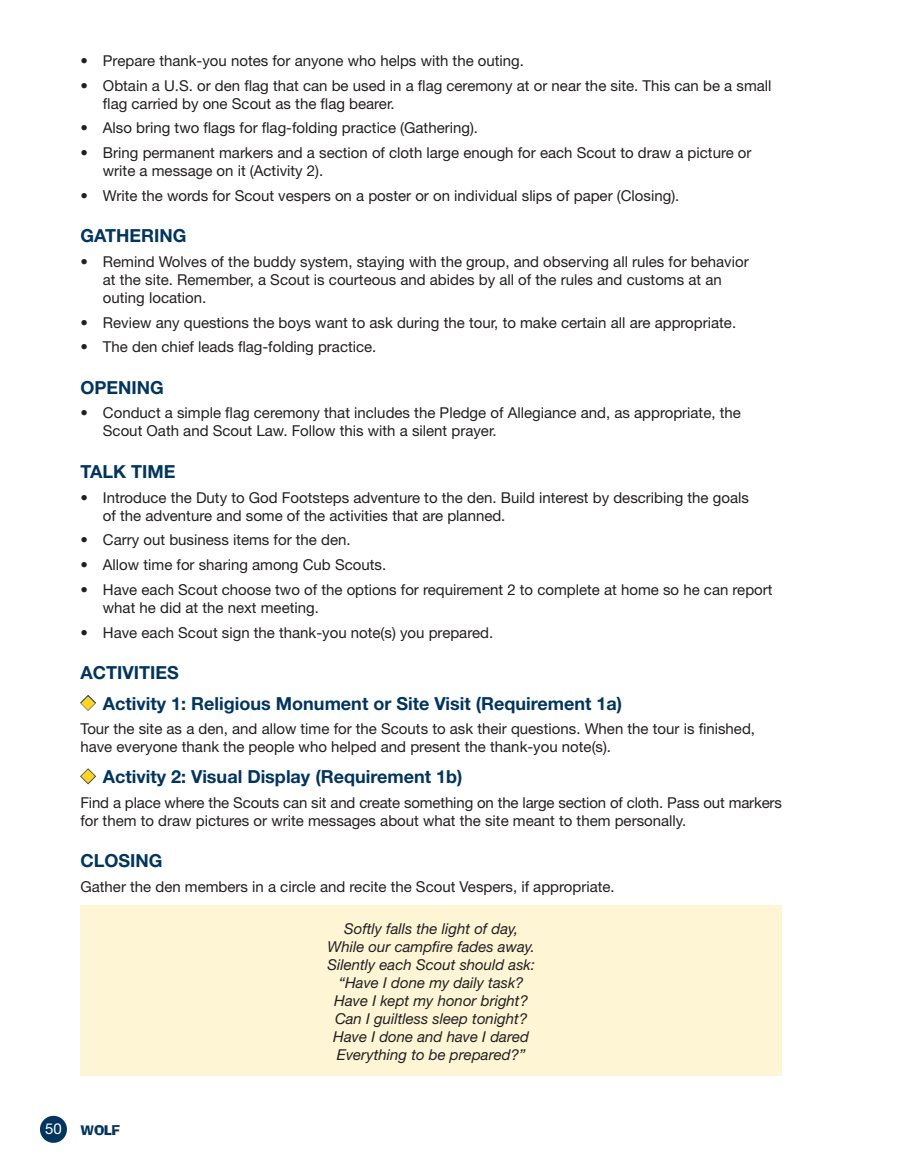
<style>
.page{position:relative;width:905px;height:1175px;background:#fff}
.page>*{position:absolute;margin:0;border:0;box-sizing:border-box;transform-origin:0 0}
.t1{font:700 18px "Helvetica Neue";color:#003560}
.t2{font:15px/18px "Helvetica Neue";color:#231f20}
.t3{font:italic 15px/18px "Helvetica Neue";color:#231f20;text-align:center}
.t4{font:15px "Ad Lib ICG";color:#003560}
.s1{color:#fed41d}
.s2{font-family:"Helvetica Neue";color:#fff}
</style>
<div class="page">
<div style="left:40px;top:1115px;width:27px;height:27px;background:#003560;border-radius:50%"></div>
<svg style="left:80px;top:695px;width:16px;height:16px"></svg>
<svg style="left:80px;top:768px;width:16px;height:17px"></svg>
<div style="left:80px;top:905px;width:702px;height:171px;background:#fef5d5"></div>
<p class="t2" style="left:80px;top:51px;width:445px">• Prepare thank-you notes for anyone who helps with the outing.</p>
<p class="t2" style="left:103px;top:76px;width:670px;text-indent:-22px">• Obtain a U.S. or den flag that can be used in a flag ceremony at or near the site. This can be a small flag carried by one Scout as the flag bearer.</p>
<p class="t2" style="left:80px;top:119px;width:399px">• Also bring two flags for flag-folding practice (Gathering).</p>
<p class="t2" style="left:103px;top:144px;width:650px;text-indent:-22px">• Bring permanent markers and a section of cloth large enough for each Scout to draw a picture or write a message on it (Activity 2).</p>
<p class="t2" style="left:80px;top:186px;width:600px">• Write the words for Scout vespers on a poster or on individual slips of paper (Closing).</p>
<p class="t1" style="left:80px;top:224px;width:107px">GATHERING</p>
<p class="t2" style="left:103px;top:252px;width:647px;text-indent:-22px">• Remind Wolves of the buddy system, staying with the group, and observing all rules for behavior at the site. Remember, a Scout is courteous and abides by all of the rules and customs at an outing location.</p>
<p class="t2" style="left:80px;top:313px;width:657px">• Review any questions the boys want to ask during the tour, to make certain all are appropriate.</p>
<p class="t2" style="left:80px;top:338px;width:297px">• The den chief leads flag-folding practice.</p>
<p class="t1" style="left:80px;top:376px;width:85px">OPENING</p>
<p class="t2" style="left:103px;top:404px;width:639px;text-indent:-22px">• Conduct a simple flag ceremony that includes the Pledge of Allegiance and, as appropriate, the<br>Scout Oath and Scout Law. Follow this with a silent prayer.</p>
<p class="t1" style="left:80px;top:460px;width:96px">TALK TIME</p>
<p class="t2" style="left:103px;top:488px;width:647px;text-indent:-22px">• Introduce the Duty to God Footsteps adventure to the den. Build interest by describing the goals of the adventure and some of the activities that are planned.</p>
<p class="t2" style="left:80px;top:531px;width:272px">• Carry out business items for the den.</p>
<p class="t2" style="left:80px;top:555px;width:307px">• Allow time for sharing among Cub Scouts.</p>
<p class="t2" style="left:103px;top:580px;width:671px;text-indent:-22px">• Have each Scout choose two of the options for requirement 2 to complete at home so he can report what he did at the next meeting.</p>
<p class="t2" style="left:80px;top:623px;width:414px">• Have each Scout sign the thank-you note(s) you prepared.</p>
<p class="t1" style="left:80px;top:661px;width:100px">ACTIVITIES</p>
<p class="t1" style="left:80px;top:692px;width:543px"><span class="s1">◆</span> Activity 1: Religious Monument or Site Visit (Requirement 1a)</p>
<p class="t2" style="left:80px;top:720px;width:676px">Tour the site as a den, and allow time for the Scouts to ask their questions. When the tour is finished, have everyone thank the people who helped and present the thank-you note(s).</p>
<p class="t1" style="left:80px;top:765px;width:383px"><span class="s1">◆</span> Activity 2: Visual Display (Requirement 1b)</p>
<p class="t2" style="left:80px;top:793px;width:703px">Find a place where the Scouts can sit and create something on the large section of cloth. Pass out markers for them to draw pictures or write messages about what the site meant to them personally.</p>
<p class="t1" style="left:80px;top:849px;width:84px">CLOSING</p>
<p class="t2" style="left:80px;top:877px;width:536px">Gather the den members in a circle and recite the Scout Vespers, if appropriate.</p>
<p class="t3" style="left:327px;top:919px;width:209px">Softly falls the light of day,<br>While our campfire fades away.<br>Silently each Scout should ask: “Have I done my daily task?<br>Have I kept my honor bright?<br>Can I guiltless sleep tonight?<br>Have I done and have I dared<br>Everything to be prepared?”</p>
<p class="t4" style="left:45px;top:1120px;width:77px"><span class="s2">50</span> WOLF</p>
</div>
